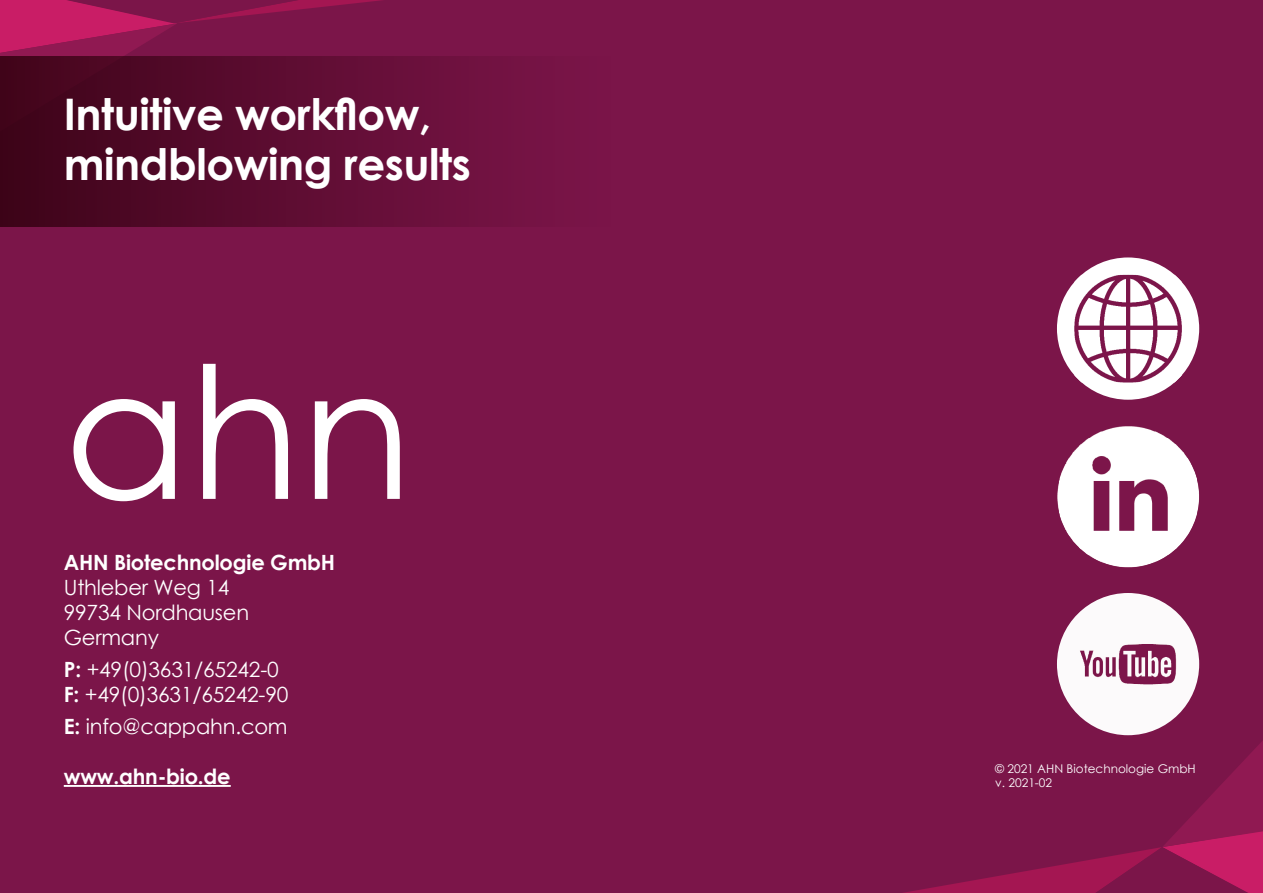
<style>
.page{position:relative;width:1263px;height:893px;background:#7b1549}
.page>*{position:absolute;margin:0;border:0;box-sizing:border-box;transform-origin:0 0}
.t1{font:700 43.5px/49.5px "Century Gothic";letter-spacing:-.01em;color:#fff}
.t2{font:21px/25.2px "Century Gothic";letter-spacing:-.01em;color:#fff}
.t3{font:700 21px "Century Gothic";letter-spacing:-.01em;color:#fff}
.t4{font:12px/14.4px "Century Gothic";color:#fff}
.s1{font-weight:700}
</style>
<div class="page">
<svg style="left:903px;top:741px;width:360px;height:152px"></svg>
<hr style="left:64px;top:785px;width:167px;height:2px;background:#fff">
<svg style="left:74px;top:364px;width:326px;height:137px"></svg>
<img style="left:1057px;top:593px;width:142px;height:142px;border-radius:71px">
<img style="left:1057px;top:425px;width:142px;height:142px;border-radius:71px">
<div style="left:1057px;top:257px;width:142px;height:143px;background:#fff;border-radius:50%"></div>
<img style="left:1074px;top:275px;width:108px;height:107px">
<svg style="left:0;top:0;width:382px;height:56px"></svg>
<div style="left:0;top:56px;width:691px;height:170px;background:linear-gradient(to right,#40041a,#83174f)"></div>
<h1 class="t1" style="left:64px;top:88px;width:409px">Intuitive workflow, mindblowing results</h1>
<p class="t3" style="left:64px;top:546px;width:273px">AHN Biotechnologie GmbH</p>
<p class="t2" style="left:64px;top:574px;width:187px">Uthleber Weg 14<br>99734 Nordhausen<br>Germany</p>
<p class="t2" style="left:64px;top:656px;width:226px"><span class="s1">P:</span> +49(0)3631/65242-0<br><span class="s1">F:</span> +49(0)3631/65242-90</p>
<p class="t2" style="left:64px;top:713px;width:225px"><span class="s1">E:</span> info@cappahn.com</p>
<p class="t3" style="left:64px;top:760px;width:168px">www.ahn-bio.de</p>
<p class="t4" style="left:995px;top:761px;width:202px">© 2021 AHN Biotechnologie GmbH v. 2021-02</p>
</div>
